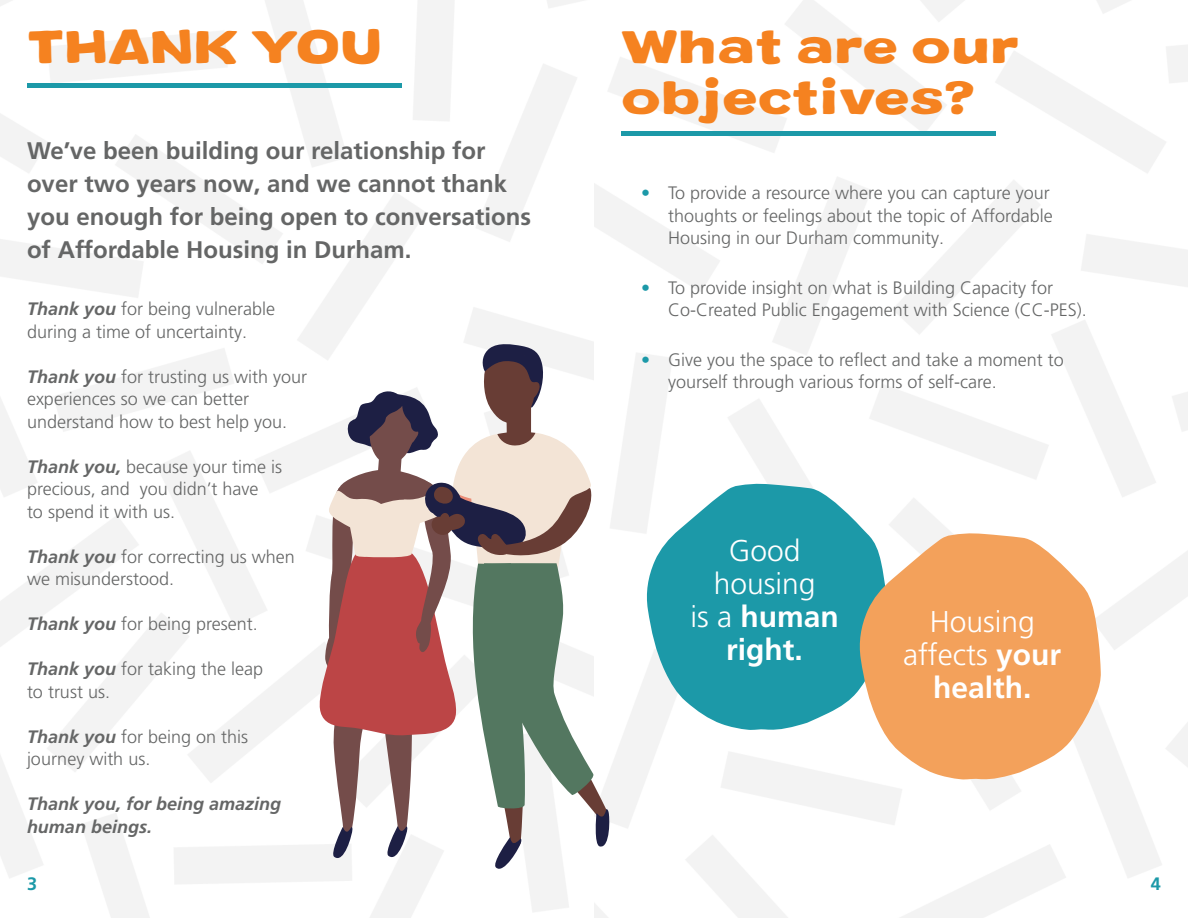
<style>
.page{position:relative;width:1188px;height:918px;background:#fff}
.page>*{position:absolute;margin:0;border:0;box-sizing:border-box;transform-origin:0 0}
.t1{font:45px "Colby Wd Blk";color:#f58220}
.t2{font:300 30px/33px "Frutiger LT Pro";color:#fff;text-align:center}
.t3{font:700 30px/33px "Frutiger LT Pro";color:#fff;text-align:center}
.t4{font:700 24px/33px "Frutiger LT Pro";color:#656666}
.t5{font:300 18px/22.5px "Frutiger LT Pro";color:#656666}
.t6{font:italic 700 18px/22.5px "Frutiger LT Pro";color:#656666}
.t7{font:700 18px "Frutiger LT Pro";color:#1c99a8}
.s1{font-weight:700;font-style:italic}
.s2{color:#1c99a8}
.s3{font-weight:300}
.s4{font-weight:700}
</style>
<div class="page">
<img style="left:0;top:0;width:1188px;height:918px">
<svg style="left:317px;top:342px;width:295px;height:533px"></svg>
<div style="left:27px;top:83px;width:375px;height:5px;background:#1c99a8"></div>
<hr style="left:621px;top:132px;width:375px;height:4px;background:#1c99a8">
<svg style="left:645px;top:484px;width:243px;height:247px;fill:#1c99a8"></svg>
<svg style="left:858px;top:533px;width:243px;height:247px;fill:#f3a15b"></svg>
<p class="t1" style="left:27px;top:15px;width:357px">THANK YOU</p>
<p class="t4" style="left:27px;top:134px;width:506px">We’ve been building our relationship for over two years now, and we cannot thank you enough for being open to conversations of Affordable Housing in Durham.</p>
<p class="t5" style="left:27px;top:298px;width:250px"><span class="s1">Thank you</span> for being vulnerable during a time of uncertainty.</p>
<p class="t5" style="left:27px;top:366px;width:282px"><span class="s1">Thank you</span> for trusting us with your experiences so we can better understand how to best help you.</p>
<p class="t5" style="left:27px;top:456px;width:257px"><span class="s1">Thank you,</span> because your time is precious, and you didn’t have<br>to spend it with us.</p>
<p class="t5" style="left:27px;top:546px;width:269px"><span class="s1">Thank you</span> for correcting us when we misunderstood.</p>
<p class="t5" style="left:27px;top:613px;width:232px"><span class="s1">Thank you</span> for being present.</p>
<p class="t5" style="left:27px;top:658px;width:238px"><span class="s1">Thank you</span> for taking the leap to trust us.</p>
<p class="t5" style="left:27px;top:726px;width:223px"><span class="s1">Thank you</span> for being on this journey with us.</p>
<p class="t6" style="left:27px;top:793px;width:256px">Thank you, for being amazing human beings.</p>
<p class="t1" style="left:621px;top:15px;width:400px">What are our</p>
<p class="t1" style="left:621px;top:66px;width:356px">objectives?</p>
<p class="t5" style="left:668px;top:182px;width:386px;text-indent:-27px"><span class="s2">•</span> To provide a resource where you can capture your thoughts or feelings about the topic of Affordable<br>Housing in our Durham community.</p>
<p class="t5" style="left:668px;top:276px;width:420px;text-indent:-27px"><span class="s2">•</span> To provide insight on what is Building Capacity for<br>Co-Created Public Engagement with Science (CC-PES).</p>
<p class="t5" style="left:668px;top:348px;width:397px;text-indent:-27px"><span class="s2">•</span> Give you the space to reflect and take a moment to yourself through various forms of self-care.</p>
<p class="t2" style="left:714px;top:534px;width:103px">Good housing</p>
<p class="t3" style="left:690px;top:600px;width:150px"><span class="s3">is a</span> human right.</p>
<p class="t2" style="left:930px;top:605px;width:107px">Housing</p>
<p class="t2" style="left:903px;top:638px;width:159px">affects <span class="s4">your</span></p>
<p class="t3" style="left:933px;top:671px;width:100px">health.</p>
<p class="t7" style="left:27px;top:874px;width:12px">3</p>
<p class="t7" style="left:1151px;top:874px;width:12px">4</p>
</div>
